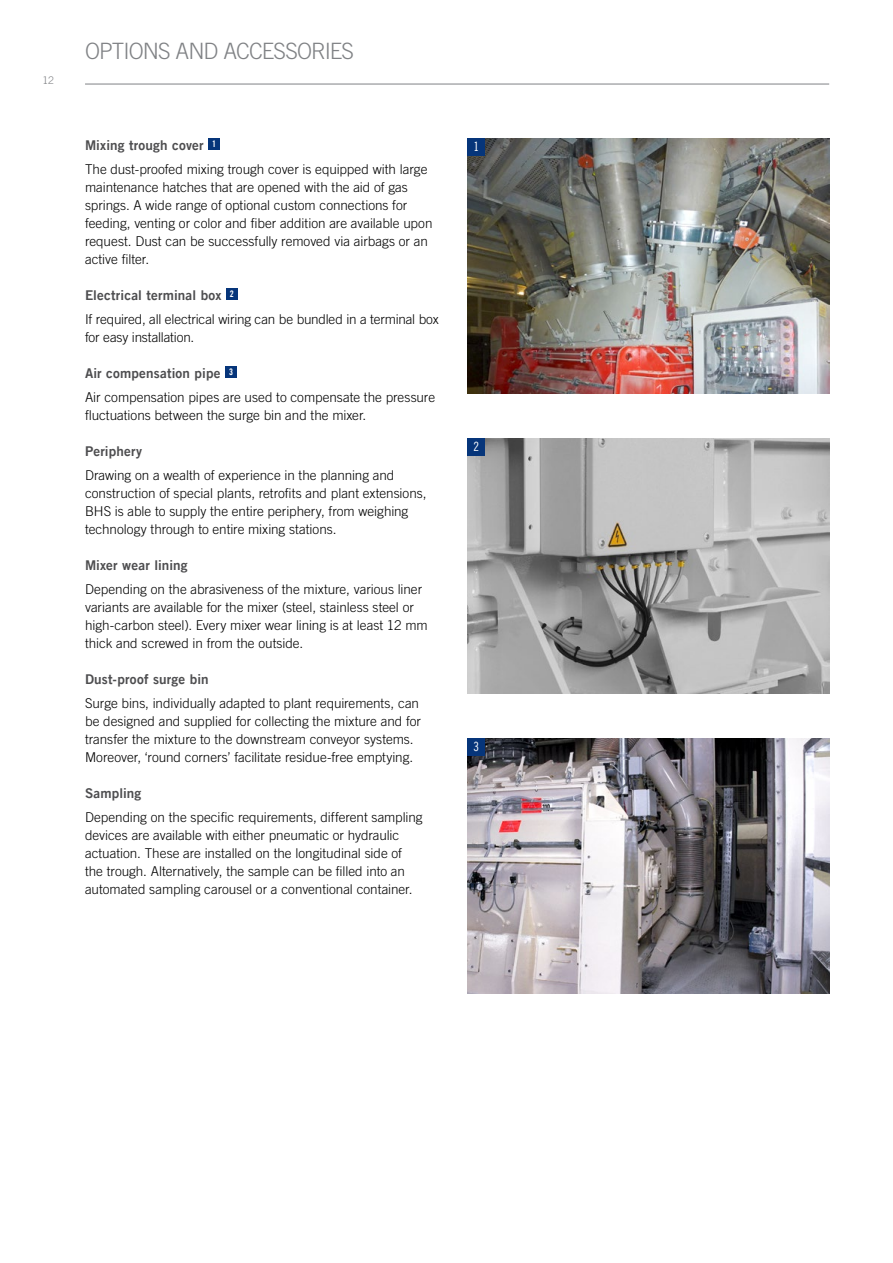
<style>
.page{position:relative;width:893px;height:1263px;background:#fff}
.page>*{position:absolute;margin:0;border:0;box-sizing:border-box;transform-origin:0 0}
.t1{font:300 22.5px "Trade Gothic LT Com";letter-spacing:-.04em;color:#808285}
.t2{font:300 13.5px/18px "Trade Gothic LT Com";color:#000}
.t3{font:13.5px "Trade Gothic LT Com Bd 2";letter-spacing:.01em;color:#4d4d4f}
.t4{font:12.75px "Trade Gothic LT Com Cn 18";color:#fff}
.t5{font:300 10.5px "Trade Gothic LT Com";color:#808285}
</style>
<div class="page">
<img style="left:468px;top:738px;width:361px;height:255px">
<img style="left:468px;top:138px;width:361px;height:255px">
<img style="left:468px;top:438px;width:361px;height:255px">
<div style="left:468px;top:138px;width:17px;height:17px;background:#06357a"></div>
<div style="left:468px;top:438px;width:17px;height:17px;background:#06357a"></div>
<div style="left:468px;top:738px;width:17px;height:17px;background:#06357a"></div>
<div style="left:208px;top:138px;width:12px;height:12px;background:#06357a"></div>
<div style="left:226px;top:288px;width:12px;height:12px;background:#06357a"></div>
<div style="left:225px;top:366px;width:12px;height:12px;background:#06357a"></div>
<hr style="left:85px;top:84px;width:744px;height:1px;background:#808285">
<p class="t5" style="left:43px;top:74px;width:13px">12</p>
<h1 class="t1" style="left:85px;top:37px;width:270px">OPTIONS AND ACCESSORIES</h1>
<p class="t3" style="left:85px;top:137px;width:133px">Mixing trough cover <sup>1</sup></p>
<p class="t2" style="left:85px;top:160px;width:349px">The dust-proofed mixing trough cover is equipped with large maintenance hatches that are opened with the aid of gas springs. A wide range of optional custom connections for feeding, venting or color and fiber addition are available upon request. Dust can be successfully removed via airbags or an active filter.</p>
<p class="t3" style="left:85px;top:287px;width:150px">Electrical terminal box <sup>2</sup></p>
<p class="t2" style="left:85px;top:310px;width:355px">If required, all electrical wiring can be bundled in a terminal box for easy installation.</p>
<p class="t3" style="left:85px;top:365px;width:150px">Air compensation pipe <sup>3</sup></p>
<p class="t2" style="left:85px;top:388px;width:352px">Air compensation pipes are used to compensate the pressure fluctuations between the surge bin and the mixer.</p>
<p class="t3" style="left:85px;top:443px;width:59px">Periphery</p>
<p class="t2" style="left:85px;top:466px;width:343px">Drawing on a wealth of experience in the planning and construction of special plants, retrofits and plant extensions, BHS is able to supply the entire periphery, from weighing technology through to entire mixing stations.</p>
<p class="t3" style="left:85px;top:557px;width:104px">Mixer wear lining</p>
<p class="t2" style="left:85px;top:580px;width:344px">Depending on the abrasiveness of the mixture, various liner variants are available for the mixer (steel, stainless steel or high-carbon steel). Every mixer wear lining is at least 12 mm thick and screwed in from the outside.</p>
<p class="t3" style="left:85px;top:671px;width:125px">Dust-proof surge bin</p>
<p class="t2" style="left:85px;top:694px;width:338px">Surge bins, individually adapted to plant requirements, can be designed and supplied for collecting the mixture and for transfer the mixture to the downstream conveyor systems.<br>Moreover, ‘round corners’ facilitate residue-free emptying.</p>
<p class="t3" style="left:85px;top:785px;width:58px">Sampling</p>
<p class="t2" style="left:85px;top:808px;width:339px">Depending on the specific requirements, different sampling devices are available with either pneumatic or hydraulic actuation. These are installed on the longitudinal side of the trough. Alternatively, the sample can be filled into an automated sampling carousel or a conventional container.</p>
<p class="t4" style="left:473px;top:139px;width:7px">1</p>
<p class="t4" style="left:473px;top:439px;width:7px">2</p>
<p class="t4" style="left:473px;top:739px;width:7px">3</p>
</div>
